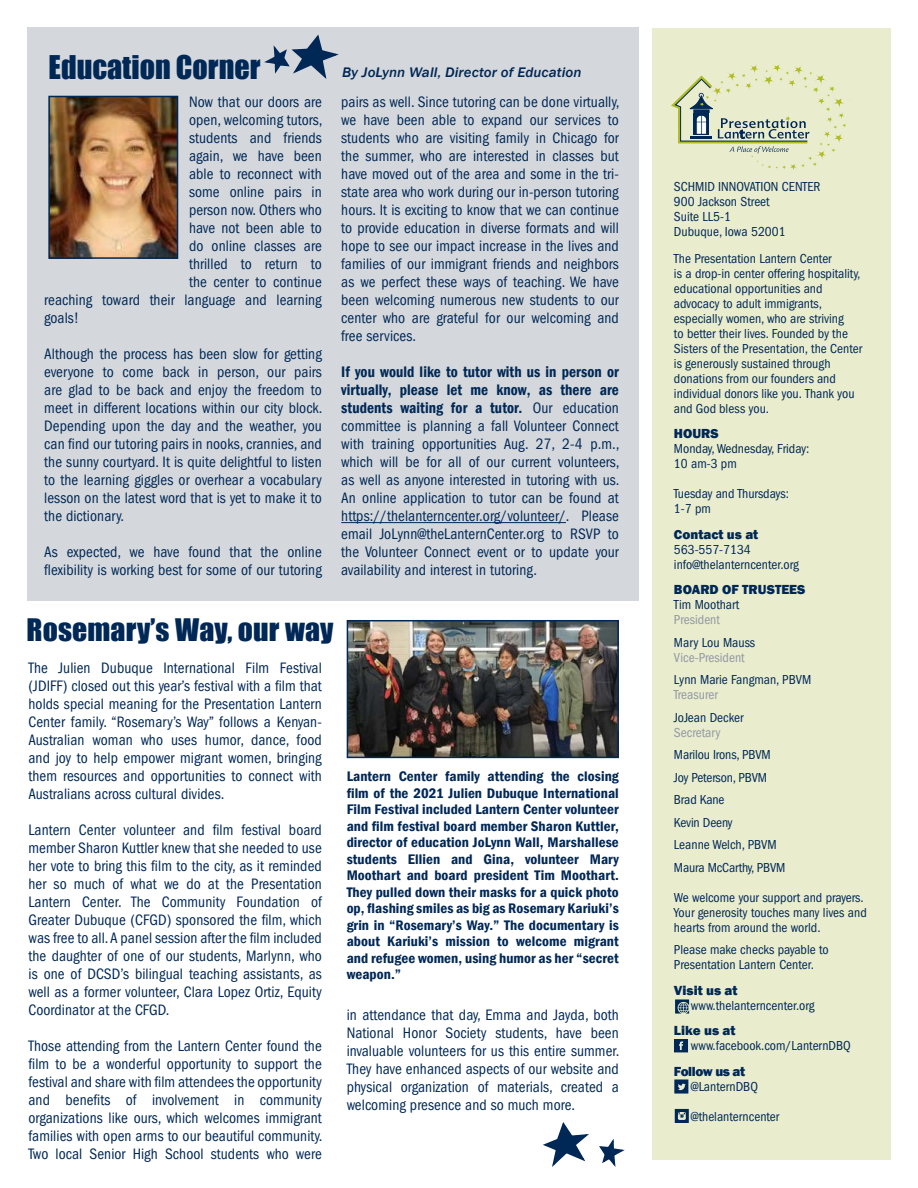
<style>
.page{position:relative;width:918px;height:1188px;background:#fff}
.page>*{position:absolute;margin:0;border:0;box-sizing:border-box;transform-origin:0 0}
.t1{font:30px "Impact";color:#002856}
.t2{font:28.5px "Impact";letter-spacing:.005em;color:#002856;scale:1.04 1}
.t3{font:condensed 15.6px/18px "ITC Franklin Gothic Std";letter-spacing:.005em;color:#002856;text-align:justify}
.t4{font:600 condensed 15.6px/18px "Franklin Gothic";letter-spacing:.005em;color:#002856;text-align:justify}
.t5{font:600 condensed 14.25px/16.5px "Franklin Gothic";letter-spacing:.005em;color:#002856;text-align:justify;scale:1.05 1}
.t6{font:italic 500 14.25px "Franklin Gothic";letter-spacing:.005em;color:#002856;scale:1.05 1}
.t7{font:condensed 13.5px/15px "ITC Franklin Gothic Std";color:#002856}
.t8{font:800 13.5px "Franklin Gothic";color:#002856}
.t9{font:condensed 13.5px "ITC Franklin Gothic Std";color:#9198a3}
.t10{font:800 13.5px "Franklin Gothic";letter-spacing:-.03em;color:#002856}
.s1{font-family:"ITC Franklin Gothic Std";font-weight:400}
</style>
<div class="page">
<div style="left:27px;top:27px;width:612px;height:573px;background:#d4d7db"></div>
<hr style="left:341px;top:522px;width:225px;height:1px;background:#002856">
<div style="left:652px;top:28px;width:238px;height:1132px;background:#e9eccd"></div>
<svg style="left:671px;top:64px;width:179px;height:109px"></svg>
<svg style="left:674px;top:1039px;width:14px;height:13px"></svg>
<svg style="left:674px;top:1079px;width:14px;height:15px"></svg>
<svg style="left:675px;top:1109px;width:14px;height:14px"></svg>
<svg style="left:675px;top:999px;width:14px;height:15px"></svg>
<img style="left:51px;top:99px;width:124px;height:157px">
<div style="left:48px;top:96px;width:130px;height:163px;border:2px solid #002856"></div>
<img style="left:350px;top:623px;width:266px;height:132px">
<div style="left:347px;top:620px;width:272px;height:138px;border:2px solid #002856"></div>
<svg style="left:264px;top:34px;width:75px;height:45px"></svg>
<svg style="left:543px;top:1122px;width:46px;height:45px"></svg>
<svg style="left:599px;top:1138px;width:26px;height:29px"></svg>
<h1 class="t1" style="left:49px;top:43px;width:213px">Education Corner</h1>
<p class="t3" style="left:189px;top:93px;width:134px">Now that our doors are</p>
<p class="t3" style="left:189px;top:111px;width:135px">open, welcoming tutors,</p>
<p class="t3" style="left:189px;top:129px;width:134px">students and friends</p>
<p class="t3" style="left:189px;top:147px;width:134px">again, we have been</p>
<p class="t3" style="left:189px;top:165px;width:134px">able to reconnect with</p>
<p class="t3" style="left:189px;top:183px;width:134px">some online pairs in</p>
<p class="t3" style="left:189px;top:201px;width:134px">person now. Others who</p>
<p class="t3" style="left:189px;top:219px;width:134px">have not been able to</p>
<p class="t3" style="left:189px;top:237px;width:134px">do online classes are</p>
<p class="t3" style="left:189px;top:255px;width:134px">thrilled to return to</p>
<p class="t3" style="left:189px;top:273px;width:134px">the center to continue</p>
<p class="t3" style="left:44px;top:291px;width:279px">reaching toward their language and learning</p>
<p class="t3" style="left:44px;top:309px;width:36px">goals!</p>
<p class="t3" style="left:44px;top:345px;width:280px">Although the process has been slow for getting everyone to come back in person, our pairs are glad to be back and enjoy the freedom to meet in different locations within our city block.<br>Depending upon the day and the weather, you can find our tutoring pairs in nooks, crannies, and the sunny courtyard. It is quite delightful to listen to the learning giggles or overhear a vocabulary lesson on the latest word that is yet to make it to the dictionary.</p>
<p class="t3" style="left:44px;top:543px;width:279px">As expected, we have found that the online flexibility is working best for some of our tutoring</p>
<p class="t6" style="left:342px;top:63px;width:230px">By JoLynn Wall, Director of Education</p>
<p class="t3" style="left:341px;top:93px;width:280px">pairs as well. Since tutoring can be done virtually, we have been able to expand our services to students who are visiting family in Chicago for the summer, who are interested in classes but have moved out of the area and some in the tri&shy;state area who work during our in-person tutoring hours. It is exciting to know that we can continue to provide education in diverse formats and will hope to see our impact increase in the lives and families of our immigrant friends and neighbors as we perfect these ways of teaching. We have been welcoming numerous new students to our center who are grateful for our welcoming and free services.</p>
<p class="t4" style="left:341px;top:363px;width:279px">If you would like to tutor with us in person or virtually, please let me know, as there are students waiting for a tutor. <span class="s1">Our education</span></p>
<p class="t3" style="left:341px;top:417px;width:280px">committee is planning a fall Volunteer Connect with training opportunities Aug. 27, 2-4 p.m., which will be for all of our current volunteers, as well as anyone interested in tutoring with us.<br>An online application to tutor can be found at https://thelanterncenter.org/volunteer/. Please email JoLynn@theLanternCenter.org to RSVP to the Volunteer Connect event or to update your availability and interest in tutoring.</p>
<h2 class="t2" style="left:27px;top:607px;width:297px">Rosemary’s Way, our way</h2>
<p class="t3" style="left:29px;top:659px;width:295px">The Julien Dubuque International Film Festival (JDIFF) closed out this year’s festival with a film that holds special meaning for the Presentation Lantern Center family. “Rosemary’s Way” follows a Kenyan-Australian woman who uses humor, dance, food and joy to help empower migrant women, bringing them resources and opportunities to connect with Australians across cultural divides.</p>
<p class="t3" style="left:29px;top:821px;width:295px">Lantern Center volunteer and film festival board member Sharon Kuttler knew that she needed to use her vote to bring this film to the city, as it reminded her so much of what we do at the Presentation Lantern Center. The Community Foundation of Greater Dubuque (CFGD) sponsored the film, which was free to all. A panel session after the film included the daughter of one of our students, Marlynn, who is one of DCSD’s bilingual teaching assistants, as well as a former volunteer, Clara Lopez Ortiz, Equity Coordinator at the CFGD.</p>
<p class="t3" style="left:29px;top:1037px;width:296px">Those attending from the Lantern Center found the film to be a wonderful opportunity to support the festival and share with film attendees the opportunity and benefits of involvement in community organizations like ours, which welcomes immigrant families with open arms to our beautiful community.<br>Two local Senior High School students who were</p>
<p class="t5" style="left:347px;top:768px;width:261px">Lantern Center family attending the closing film of the 2021 Julien Dubuque International Film Festival included Lantern Center volunteer and film festival board member Sharon Kuttler, director of education JoLynn Wall, Marshallese students Ellien and Gina, volunteer Mary Moothart and board president Tim Moothart.<br>They pulled down their masks for a quick photo op, flashing smiles as big as Rosemary Kariuki’s grin in “Rosemary’s Way.” The documentary is about Kariuki’s mission to welcome migrant and refugee women, using humor as her “secret weapon.”</p>
<p class="t3" style="left:347px;top:1006px;width:274px">in attendance that day, Emma and Jayda, both National Honor Society students, have been invaluable volunteers for us this entire summer.<br>They have enhanced aspects of our website and physical organization of materials, created a welcoming presence and so much more.</p>
<p class="t7" style="left:674px;top:179px;width:148px">SCHMID INNOVATION CENTER<br>900 Jackson Street<br>Suite LL5-1<br>Dubuque, Iowa 52001</p>
<p class="t7" style="left:674px;top:251px;width:190px">The Presentation Lantern Center<br>is a drop-in center offering hospitality, educational opportunities and advocacy to adult immigrants, especially women, who are striving<br>to better their lives. Founded by the Sisters of the Presentation, the Center is generously sustained through donations from our founders and individual donors like you. Thank you and God bless you.</p>
<p class="t8" style="left:674px;top:425px;width:46px">HOURS</p>
<p class="t7" style="left:674px;top:441px;width:137px">Monday, Wednesday, Friday:<br>10 am-3 pm</p>
<p class="t7" style="left:674px;top:486px;width:116px">Tuesday and Thursdays:<br>1-7 pm</p>
<p class="t8" style="left:674px;top:525px;width:86px">Contact us at</p>
<p class="t7" style="left:674px;top:542px;width:127px">563-557-7134 info@thelanterncenter.org</p>
<p class="t8" style="left:674px;top:581px;width:133px">BOARD OF TRUSTEES</p>
<p class="t7" style="left:674px;top:597px;width:67px">Tim Moothart</p>
<p class="t9" style="left:674px;top:612px;width:47px">President</p>
<p class="t7" style="left:674px;top:635px;width:83px">Mary Lou Mauss</p>
<p class="t9" style="left:674px;top:649px;width:72px">Vice-President</p>
<p class="t7" style="left:674px;top:672px;width:139px">Lynn Marie Fangman, PBVM</p>
<p class="t9" style="left:674px;top:687px;width:45px">Treasurer</p>
<p class="t7" style="left:674px;top:710px;width:71px">JoJean Decker</p>
<p class="t9" style="left:674px;top:724px;width:48px">Secretary</p>
<p class="t7" style="left:674px;top:743px;width:113px;line-height:22.5px">Marilou Irons, PBVM<br>Joy Peterson, PBVM<br>Brad Kane<br>Kevin Deeny<br>Leanne Welch, PBVM<br>Maura McCarthy, PBVM</p>
<p class="t7" style="left:674px;top:890px;width:194px">We welcome your support and prayers.<br>Your generosity touches many lives and hearts from around the world.</p>
<p class="t7" style="left:674px;top:942px;width:156px">Please make checks payable to<br>Presentation Lantern Center.</p>
<p class="t8" style="left:674px;top:981px;width:65px">Visit us at</p>
<p class="t7" style="left:691px;top:998px;width:125px">www.thelanterncenter.org</p>
<p class="t8" style="left:674px;top:1022px;width:63px">Like us at</p>
<p class="t7" style="left:691px;top:1038px;width:162px">www.facebook.com/LanternDBQ</p>
<p class="t10" style="left:674px;top:1062px;width:73px">Follow us at</p>
<p class="t7" style="left:691px;top:1079px;width:69px">@LanternDBQ</p>
<p class="t7" style="left:691px;top:1109px;width:90px">@thelanterncenter</p>
</div>
